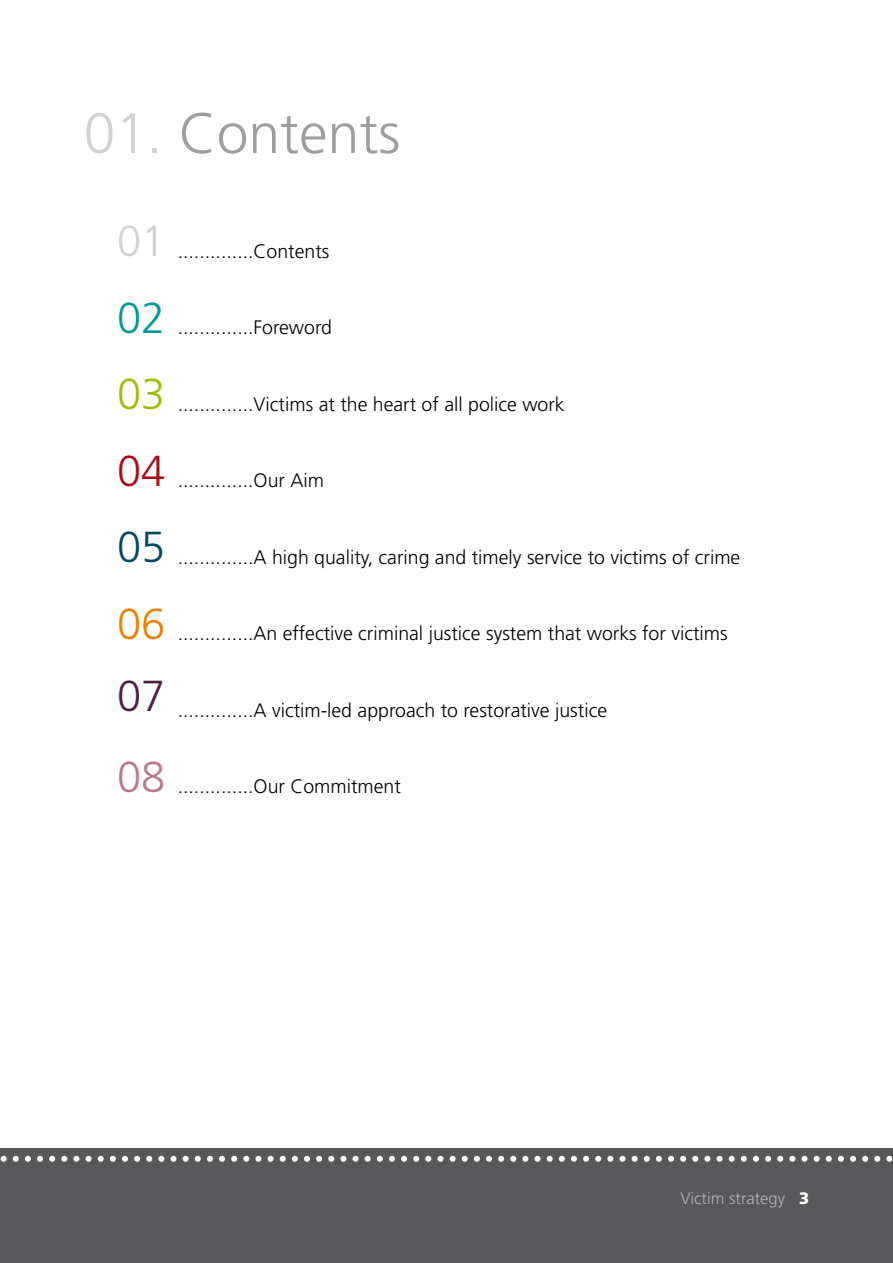
<style>
.page{position:relative;width:893px;height:1263px;background:#fff}
.page>*{position:absolute;margin:0;border:0;box-sizing:border-box;transform-origin:0 0}
.t1{font:300 57px "Frutiger";color:#9c9e9f}
.t2{font:300 43.35px "Frutiger";color:#00989d}
.t3{font:300 43.35px "Frutiger";color:#d0d1d2}
.t4{font:300 43.35px "Frutiger";color:#a2bd07}
.t5{font:300 43.35px "Frutiger";color:#af0917}
.t6{font:300 43.35px "Frutiger";color:#004a65}
.t7{font:300 43.35px "Frutiger";color:#ee7f00}
.t8{font:300 43.35px "Frutiger";color:#501d43}
.t9{font:300 43.35px "Frutiger";color:#bd7690}
.t10{font:300 19.5px "Frutiger";color:#000}
.t11{font:300 16.5px "Frutiger";color:#b1b3b4}
.s1{color:#d0d1d2}
.s2{font-weight:900;color:#fff}
</style>
<div class="page">
<div style="left:0;top:1148px;width:893px;height:115px;background:#58585a"></div>
<svg style="left:0;top:1156px;width:893px;height:6px"></svg>
<h1 class="t1" style="left:84px;top:101px;width:318px"><span class="s1">01.</span> Contents</h1>
<h2 class="t3" style="left:117px;top:217px;width:50px">01</h2>
<h2 class="t2" style="left:117px;top:293px;width:50px">02</h2>
<p class="t10" style="left:178px;top:240px;width:153px">..............Contents</p>
<p class="t10" style="left:178px;top:316px;width:156px">..............Foreword</p>
<h2 class="t4" style="left:117px;top:370px;width:50px">03</h2>
<p class="t10" style="left:178px;top:393px;width:388px">..............Victims at the heart of all police work</p>
<h2 class="t5" style="left:117px;top:446px;width:50px">04</h2>
<p class="t10" style="left:178px;top:469px;width:148px">..............Our Aim</p>
<h2 class="t6" style="left:117px;top:523px;width:50px">05</h2>
<h2 class="t7" style="left:117px;top:599px;width:50px">06</h2>
<h2 class="t8" style="left:117px;top:671px;width:50px">07</h2>
<h2 class="t9" style="left:117px;top:752px;width:50px">08</h2>
<p class="t10" style="left:178px;top:546px;width:564px">..............A high quality, caring and timely service to victims of crime</p>
<p class="t10" style="left:178px;top:622px;width:551px">..............An effective criminal justice system that works for victims</p>
<p class="t10" style="left:178px;top:699px;width:431px">..............A victim-led approach to restorative justice</p>
<p class="t10" style="left:178px;top:775px;width:225px">..............Our Commitment</p>
<p class="t11" style="left:680px;top:1188px;width:130px">Victim strategy <span class="s2">3</span></p>
</div>
